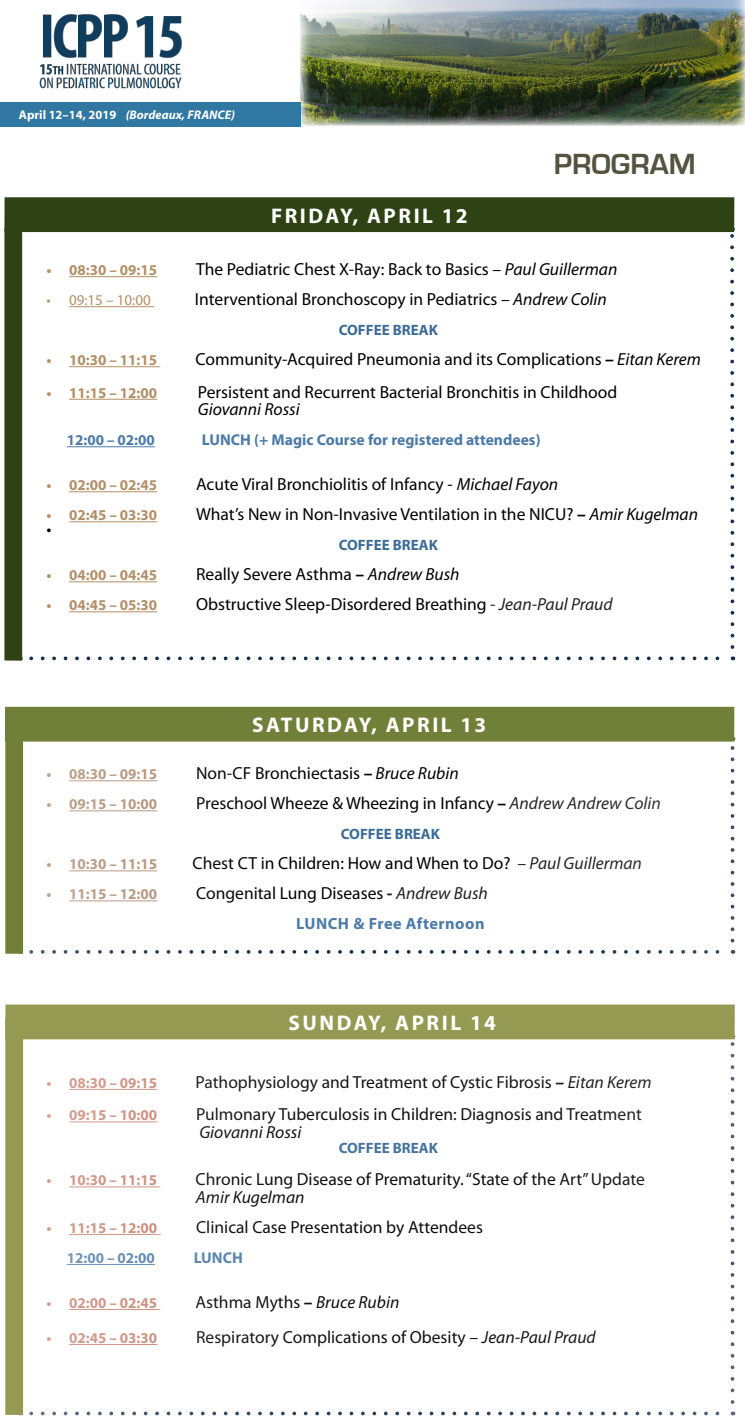
<style>
.page{position:relative;width:745px;height:1418px;background:#fff}
.page>*{position:absolute;margin:0;border:0;box-sizing:border-box;transform-origin:0 0}
.t1{font:700 30px "Eurostile";color:#555340}
.t2{font:700 21.25px "Myriad Pro";letter-spacing:.12em;color:#fff}
.t3{font:17.5px/17.5px "Myriad Pro";color:#000}
.t4{font:italic 17.5px "Myriad Pro";color:#000}
.t5{font:700 16.25px "Myriad Pro";letter-spacing:.03em;color:#4c7aa7}
.t6{font:700 15.62px "Myriad Pro";color:#4c7aa7}
.t7{font:700 15px "Myriad Pro";color:#b38f66}
.t8{font:700 15px "Myriad Pro";color:#c57f6b}
.t9{font:700 15px "Myriad Pro";color:#b18f74}
.t10{font:700 15px "Myriad Pro";color:#3b6c98}
.t11{font:700 15px "Myriad Pro";color:#4c7aa7}
.t12{font:15px "Myriad Pro";color:#b38f66}
.t13{font:italic 700 12.5px "Myriad Pro";color:#fff}
.s1{font-style:normal}
.s2{font-style:italic}
.s3{font-weight:700}
.s4{color:#231f20}
.s5{font-style:italic;color:#231f20}
.s6{font-weight:700;color:#231f20}
</style>
<div class="page">
<svg style="left:22px;top:227px;width:713px;height:433px"></svg>
<div style="left:4px;top:228px;width:18px;height:432px;background:#2f4214"></div>
<hr style="left:69px;top:780px;width:88px;height:1px;background:#b18f74">
<hr style="left:69px;top:810px;width:88px;height:1px;background:#b18f74">
<hr style="left:69px;top:870px;width:88px;height:1px;background:#b18f74">
<hr style="left:69px;top:900px;width:88px;height:1px;background:#b18f74">
<svg style="left:31px;top:950px;width:689px;height:3px"></svg>
<svg style="left:730px;top:741px;width:3px;height:199px"></svg>
<div style="left:5px;top:735px;width:18px;height:218px;background:#708039"></div>
<hr style="left:69px;top:1088px;width:88px;height:1px;background:#c57f6b">
<hr style="left:69px;top:1121px;width:88px;height:1px;background:#c57f6b">
<hr style="left:69px;top:1186px;width:88px;height:1px;background:#c57f6b">
<hr style="left:69px;top:1233px;width:88px;height:1px;background:#c57f6b">
<hr style="left:67px;top:1263px;width:88px;height:1px;background:#4c7aa7">
<hr style="left:69px;top:1308px;width:88px;height:1px;background:#c57f6b">
<hr style="left:69px;top:1343px;width:88px;height:1px;background:#c57f6b">
<svg style="left:31px;top:1411px;width:689px;height:4px"></svg>
<svg style="left:730px;top:1039px;width:3px;height:362px"></svg>
<div style="left:5px;top:1017px;width:18px;height:397px;background:#949a52"></div>
<div style="left:4px;top:197px;width:729px;height:35px;background:#2f4214"></div>
<div style="left:5px;top:1004px;width:729px;height:35px;background:#949a52"></div>
<div style="left:5px;top:706px;width:728px;height:35px;background:#708039"></div>
<img style="left:300px;top:0;width:444px;height:125px">
<div style="left:0;top:102px;width:300px;height:25px;background:#3078a2"></div>
<img style="left:39px;top:14px;width:143px;height:75px">
<p class="t13" style="left:19px;top:107px;width:217px"><span class="s1">April 12–14, 2019</span> (Bordeaux, FRANCE)</p>
<p class="t2" style="left:271px;top:202px;width:198px">FRIDAY, APRIL 12</p>
<p class="t1" style="left:553px;top:148px;width:143px">PROGRAM</p>
<p class="t7" style="left:47px;top:260px;width:112px">• 08:30 – 09:15</p>
<p class="t3" style="left:196px;top:260px;width:422px">The Pediatric Chest X-Ray: Back to Basics – <span class="s2">Paul Guillerman</span></p>
<p class="t12" style="left:47px;top:291px;width:106px">• 09:15 – 10:00</p>
<p class="t3" style="left:195px;top:290px;width:413px">Interventional Bronchoscopy in Pediatrics – <span class="s2">Andrew Colin</span></p>
<p class="t10" style="left:338px;top:320px;width:101px">COFFEE BREAK</p>
<p class="t7" style="left:47px;top:350px;width:112px">• 10:30 – 11:15</p>
<p class="t3" style="left:195px;top:350px;width:506px">Community-Acquired Pneumonia and its Complications <span class="s3">–</span> <span class="s2">Eitan Kerem</span></p>
<p class="t7" style="left:47px;top:383px;width:112px">• 11:15 – 12:00</p>
<p class="t3" style="left:198px;top:383px;width:421px">Persistent and Recurrent Bacterial Bronchitis in Childhood<br><span class="s2">Giovanni Rossi</span></p>
<p class="t11" style="left:67px;top:430px;width:89px">12:00 – 02:00</p>
<p class="t6" style="left:202px;top:430px;width:340px">LUNCH (+ Magic Course for registered attendees)</p>
<p class="t7" style="left:47px;top:475px;width:112px">• 02:00 – 02:45</p>
<p class="t3" style="left:196px;top:475px;width:363px">Acute Viral Bronchiolitis of Infancy - <span class="s2">Michael Fayon</span></p>
<p class="t7" style="left:47px;top:505px;width:112px">• 02:45 – 03:30</p>
<p class="t3" style="left:196px;top:505px;width:503px">What’s New in Non-Invasive Ventilation in the NICU? <span class="s3">–</span> <span class="s2">Amir Kugelman</span></p>
<p class="t4" style="left:47px;top:518px;width:6px">•</p>
<p class="t10" style="left:338px;top:535px;width:101px">COFFEE BREAK</p>
<p class="t7" style="left:47px;top:565px;width:112px">• 04:00 – 04:45</p>
<p class="t3" style="left:196px;top:565px;width:265px">Really Severe Asthma <span class="s3">–</span> <span class="s2">Andrew Bush</span></p>
<p class="t7" style="left:47px;top:595px;width:112px">• 04:45 – 05:30</p>
<p class="t3" style="left:196px;top:595px;width:418px">Obstructive Sleep-Disordered Breathing <span class="s4">-</span> <span class="s5">Jean-Paul Praud</span></p>
<p class="t2" style="left:252px;top:711px;width:236px">SATURDAY, APRIL 13</p>
<p class="t9" style="left:47px;top:764px;width:112px">• 08:30 – 09:15</p>
<p class="t3" style="left:196px;top:764px;width:264px">Non-CF Bronchiectasis <span class="s3">–</span> <span class="s2">Bruce Rubin</span></p>
<p class="t9" style="left:47px;top:794px;width:112px">• 09:15 – 10:00</p>
<p class="t3" style="left:196px;top:794px;width:466px">Preschool Wheeze &amp; Wheezing in Infancy <span class="s3">–</span> <span class="s5">Andrew Andrew Colin</span></p>
<p class="t10" style="left:340px;top:824px;width:101px">COFFEE BREAK</p>
<p class="t9" style="left:47px;top:854px;width:112px">• 10:30 – 11:15</p>
<p class="t3" style="left:192px;top:854px;width:450px">Chest CT in Children: How and When to Do? <span class="s4">–</span> <span class="s5">Paul Guillerman</span></p>
<p class="t9" style="left:47px;top:884px;width:112px">• 11:15 – 12:00</p>
<p class="t3" style="left:196px;top:884px;width:293px">Congenital Lung Diseases <span class="s6">-</span> <span class="s5">Andrew Bush</span></p>
<p class="t5" style="left:296px;top:913px;width:190px">LUNCH &amp; Free Afternoon</p>
<p class="t2" style="left:288px;top:1008px;width:209px">SUNDAY, APRIL 14</p>
<p class="t8" style="left:47px;top:1073px;width:112px">• 08:30 – 09:15</p>
<p class="t3" style="left:195px;top:1072px;width:457px">Pathophysiology and Treatment of Cystic Fibrosis <span class="s3">–</span> <span class="s2">Eitan Kerem</span></p>
<p class="t8" style="left:47px;top:1105px;width:112px">• 09:15 – 10:00</p>
<p class="t3" style="left:196px;top:1105px;width:447px">Pulmonary Tuberculosis in Children: Diagnosis and Treatment</p>
<p class="t4" style="left:199px;top:1121px;width:103px">Giovanni Rossi</p>
<p class="t10" style="left:338px;top:1138px;width:101px">COFFEE BREAK</p>
<p class="t8" style="left:47px;top:1170px;width:112px">• 10:30 – 11:15</p>
<p class="t3" style="left:195px;top:1170px;width:450px">Chronic Lung Disease of Prematurity. “State of the Art” Update</p>
<p class="t4" style="left:196px;top:1186px;width:110px">Amir Kugelman</p>
<p class="t8" style="left:47px;top:1218px;width:112px">• 11:15 – 12:00</p>
<p class="t3" style="left:196px;top:1217px;width:288px">Clinical Case Presentation by Attendees</p>
<p class="t11" style="left:67px;top:1248px;width:89px">12:00 – 02:00</p>
<p class="t6" style="left:194px;top:1247px;width:50px">LUNCH</p>
<p class="t8" style="left:47px;top:1293px;width:112px">• 02:00 – 02:45</p>
<p class="t3" style="left:195px;top:1292px;width:205px">Asthma Myths <span class="s3">–</span> <span class="s2">Bruce Rubin</span></p>
<p class="t8" style="left:47px;top:1328px;width:112px">• 02:45 – 03:30</p>
<p class="t3" style="left:196px;top:1327px;width:401px">Respiratory Complications of Obesity – <span class="s2">Jean-Paul Praud</span></p>
</div>
